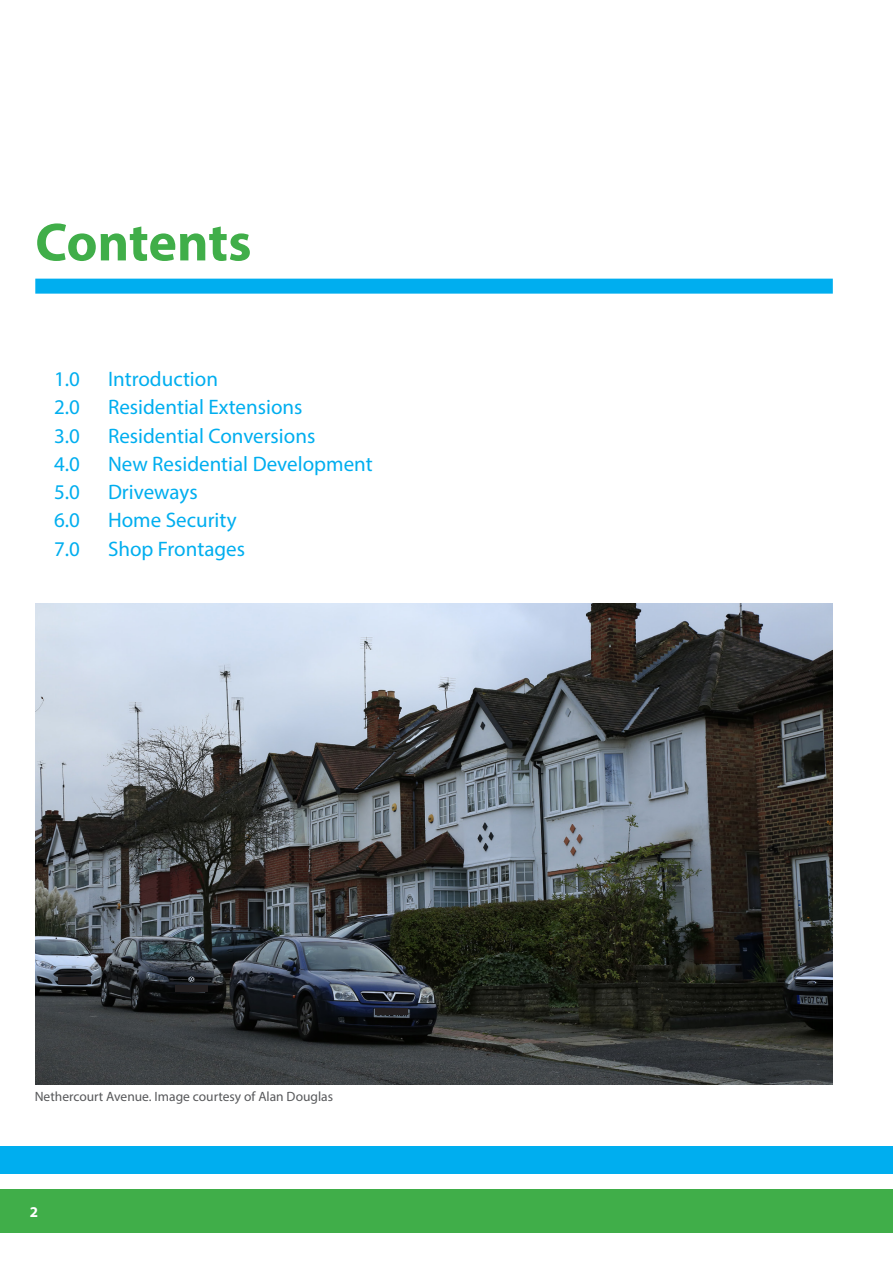
<style>
.page{position:relative;width:893px;height:1263px;background:#fff}
.page>*{position:absolute;margin:0;border:0;box-sizing:border-box;transform-origin:0 0}
.Heading_1{font:700 54px "Myriad Pro";letter-spacing:-.005em;color:#40ae49}
.Heading_1-2{font:21px "Myriad Pro";color:#00aeef}
.t1{font:700 15px "Myriad Pro";color:#fff}
.t2{font:13.5px "Myriad Pro";color:#57585a}
</style>
<div class="page">
<div style="left:0;top:1189px;width:893px;height:44px;background:#40ae49"></div>
<div style="left:0;top:1146px;width:893px;height:27px;background:#00aeef"></div>
<div style="left:35px;top:279px;width:798px;height:15px;background:#00aeef"></div>
<img style="left:35px;top:604px;width:798px;height:480px">
<div style="left:375px;top:1008px;width:33px;height:7px;background:#231f20"></div>
<div style="left:176px;top:986px;width:32px;height:6px;background:#231f20"></div>
<div style="left:59px;top:977px;width:32px;height:6px;background:#231f20"></div>
<p class="Heading_1" style="left:35px;top:207px;width:218px">Contents</p>
<p class="Heading_1-2" style="left:54px;top:366px;width:27px">1.0</p>
<p class="Heading_1-2" style="left:108px;top:366px;width:112px">Introduction</p>
<p class="Heading_1-2" style="left:54px;top:394px;width:27px">2.0</p>
<p class="Heading_1-2" style="left:108px;top:394px;width:196px">Residential Extensions</p>
<p class="Heading_1-2" style="left:54px;top:423px;width:27px">3.0</p>
<p class="Heading_1-2" style="left:108px;top:423px;width:209px">Residential Conversions</p>
<p class="Heading_1-2" style="left:54px;top:451px;width:27px">4.0</p>
<p class="Heading_1-2" style="left:108px;top:451px;width:266px">New Residential Development</p>
<p class="Heading_1-2" style="left:54px;top:479px;width:27px">5.0</p>
<p class="Heading_1-2" style="left:108px;top:479px;width:91px">Driveways</p>
<p class="Heading_1-2" style="left:54px;top:507px;width:27px">6.0</p>
<p class="Heading_1-2" style="left:108px;top:507px;width:130px">Home Security</p>
<p class="Heading_1-2" style="left:54px;top:536px;width:27px">7.0</p>
<p class="Heading_1-2" style="left:108px;top:536px;width:139px">Shop Frontages</p>
<p class="t2" style="left:35px;top:1088px;width:300px">Nethercourt Avenue. Image courtesy of Alan Douglas</p>
<p class="t1" style="left:30px;top:1202px;width:10px">2</p>
</div>
